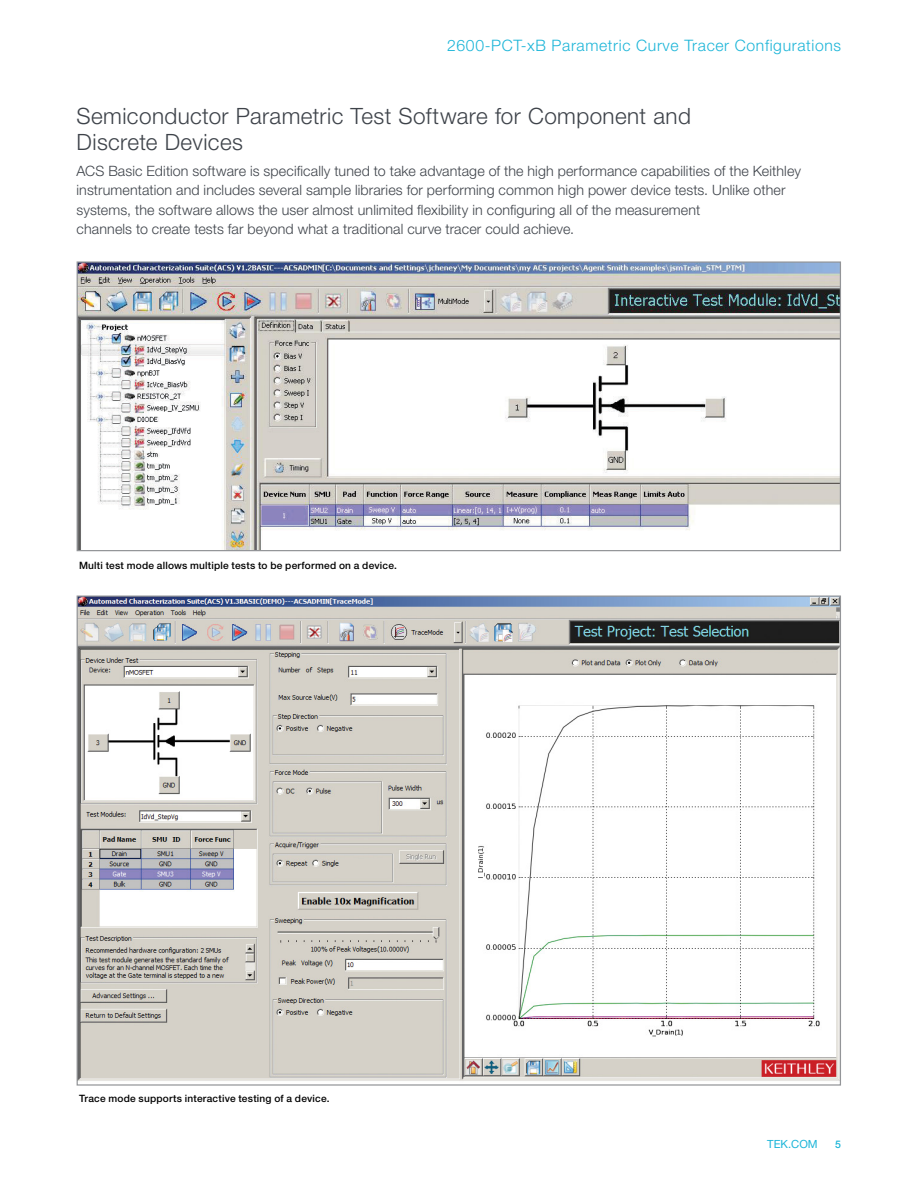
<style>
.page{position:relative;width:918px;height:1188px;background:#fff}
.page>*{position:absolute;margin:0;border:0;box-sizing:border-box;transform-origin:0 0}
.t1{font:300 22.5px/25.5px "Helvetica Neue LT Std";letter-spacing:.015em;color:#3e434a}
.t2{font:300 15.75px "Helvetica Neue LT Std";letter-spacing:.04em;color:#1cb5d8}
.t3{font:300 14.25px/19.5px "Helvetica Neue LT Std";letter-spacing:.01em;color:#3e434a}
.t4{font:11.25px "Helvetica Neue LT Std";color:#1cb5d8}
.t5{font:500 10.5px "Helvetica Neue LT Std";color:#1cb5d8}
.t6{font:500 10.2px "Helvetica Neue LT Std";letter-spacing:.02em;color:#000}
</style>
<div class="page">
<img style="left:79px;top:263px;width:760px;height:286px">
<img style="left:79px;top:597px;width:760px;height:484px">
<p class="t2" style="left:447px;top:36px;width:395px">2600-PCT-xB Parametric Curve Tracer Configurations</p>
<h1 class="t1" style="left:77px;top:103px;width:616px">Semiconductor Parametric Test Software for Component and<br>Discrete Devices</h1>
<p class="t3" style="left:77px;top:161px;width:726px">ACS Basic Edition software is specifically tuned to take advantage of the high performance capabilities of the Keithley instrumentation and includes several sample libraries for performing common high power device tests. Unlike other systems, the software allows the user almost unlimited flexibility in configuring all of the measurement<br>channels to create tests far beyond what a traditional curve tracer could achieve.</p>
<p class="t6" style="left:79px;top:559px;width:319px">Multi test mode allows multiple tests to be performed on a device.</p>
<p class="t6" style="left:79px;top:1092px;width:252px">Trace mode supports interactive testing of a device.</p>
<p class="t4" style="left:767px;top:1138px;width:52px">TEK.COM</p>
<p class="t5" style="left:835px;top:1138px;width:7px">5</p>
</div>
